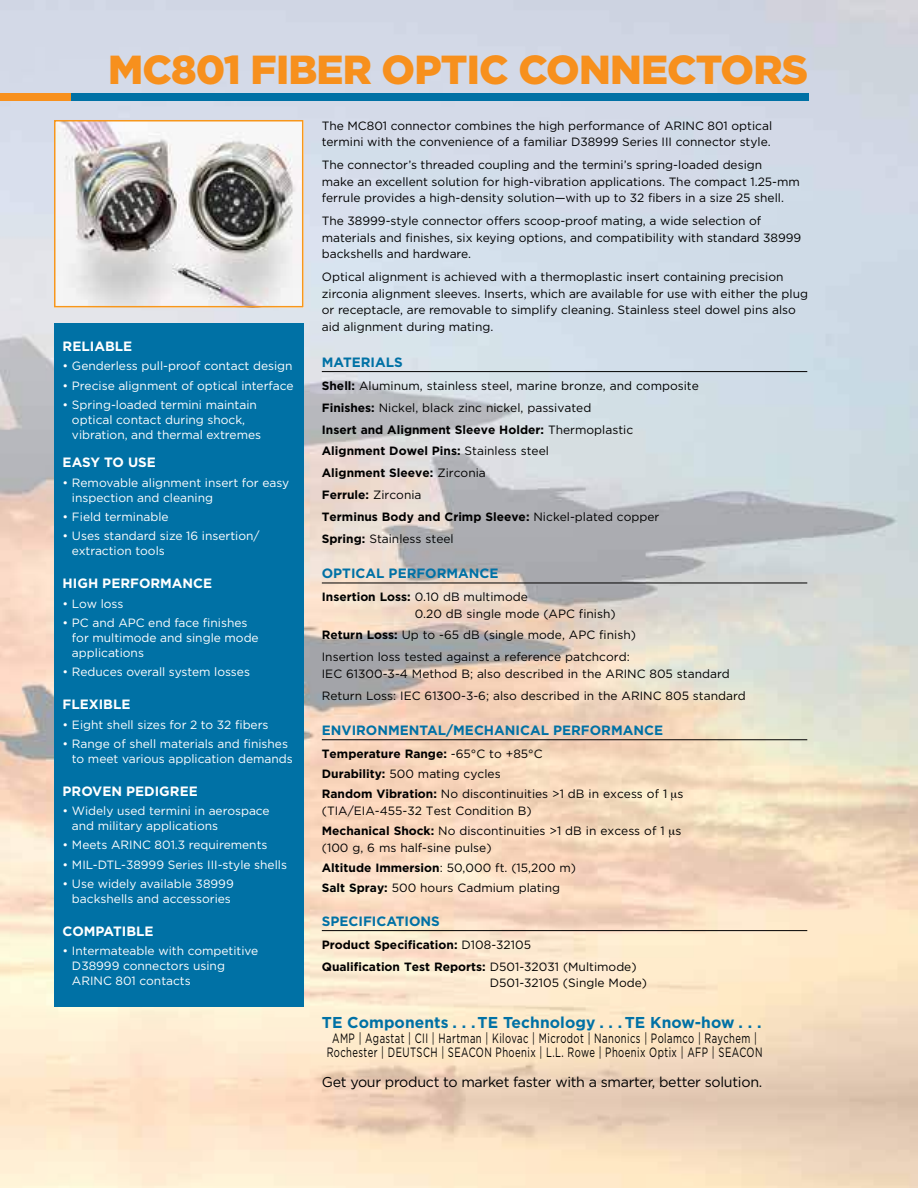
<style>
.page{position:relative;width:918px;height:1188px;background:#fff}
.page>*{position:absolute;margin:0;border:0;box-sizing:border-box;transform-origin:0 0}
.t1{font:900 40.5px "Gotham";letter-spacing:-.02em;color:#f7901d}
.t2{font:700 15.75px "Gotham";letter-spacing:.005em;color:#0071a5}
.t3{font:14.25px "Gotham";letter-spacing:-.02em;color:#000}
.t4{font:13.5px/15px "Gotham";letter-spacing:.045em;color:#000;text-align:center;scale:.7 1}
.t5{font:700 13.5px "Gotham";color:#0071a5}
.t6{font:700 13.5px "Gotham";color:#fff}
.t7{font:12px/16.5px "Gotham";color:#000}
.t8{font:12px/15px "Gotham";color:#fff}
.t9{font:700 12px/21.9px "Gotham";color:#000}
.s1{font-weight:700}
.s2{font-weight:400}
</style>
<div class="page">
<img style="left:0;top:0;width:918px;height:1188px">
<img style="left:57px;top:123px;width:243px;height:181px">
<div style="left:54px;top:120px;width:249px;height:187px;border:2px solid #f7971c"></div>
<div style="left:54px;top:323px;width:249px;height:684px;background:#0071a5"></div>
<hr style="left:322px;top:371px;width:485px;height:1px;background:#000">
<hr style="left:322px;top:583px;width:485px;height:1px;background:#000">
<hr style="left:322px;top:739px;width:485px;height:1px;background:#000">
<hr style="left:322px;top:930px;width:485px;height:1px;background:#000">
<div style="left:71px;top:93px;width:738px;height:7px;background:#0071a5"></div>
<div style="left:0;top:93px;width:71px;height:7px;background:#f7901d"></div>
<svg style="left:672px;top:793px;width:5px;height:8px"></svg>
<svg style="left:670px;top:830px;width:5px;height:8px"></svg>
<h1 class="t1" style="left:108px;top:52px;width:702px">MC801 FIBER OPTIC CONNECTORS</h1>
<p class="t6" style="left:63px;top:340px;width:71px">RELIABLE</p>
<p class="t8" style="left:63px;top:359px;width:231px">• Genderless pull-proof contact design</p>
<p class="t8" style="left:63px;top:379px;width:232px">• Precise alignment of optical interface</p>
<p class="t8" style="left:72px;top:398px;width:191px;text-indent:-9px">• Spring-loaded termini maintain optical contact during shock, vibration, and thermal extremes</p>
<p class="t6" style="left:63px;top:456px;width:95px">EASY TO USE</p>
<p class="t8" style="left:72px;top:475px;width:219px;text-indent:-9px">• Removable alignment insert for easy inspection and cleaning</p>
<p class="t8" style="left:63px;top:510px;width:107px">• Field terminable</p>
<p class="t8" style="left:72px;top:529px;width:189px;text-indent:-9px">• Uses standard size 16 insertion/ extraction tools</p>
<p class="t6" style="left:63px;top:577px;width:151px">HIGH PERFORMANCE</p>
<p class="t8" style="left:63px;top:596px;width:62px">• Low loss</p>
<p class="t8" style="left:72px;top:616px;width:188px;text-indent:-9px">• PC and APC end face finishes for multimode and single mode applications</p>
<p class="t8" style="left:63px;top:665px;width:189px">• Reduces overall system losses</p>
<p class="t6" style="left:63px;top:698px;width:69px">FLEXIBLE</p>
<p class="t8" style="left:63px;top:717px;width:207px">• Eight shell sizes for 2 to 32 fibers</p>
<p class="t8" style="left:72px;top:737px;width:222px;text-indent:-9px">• Range of shell materials and finishes to meet various application demands</p>
<p class="t6" style="left:63px;top:785px;width:137px">PROVEN PEDIGREE</p>
<p class="t8" style="left:72px;top:804px;width:199px;text-indent:-9px">• Widely used termini in aerospace and military applications</p>
<p class="t8" style="left:63px;top:838px;width:206px">• Meets ARINC 801.3 requirements</p>
<p class="t8" style="left:63px;top:858px;width:226px">• MIL-DTL-38999 Series III-style shells</p>
<p class="t8" style="left:63px;top:877px;width:173px;text-align:center">• Use widely available 38999 backshells and accessories</p>
<p class="t6" style="left:63px;top:925px;width:92px">COMPATIBLE</p>
<p class="t8" style="left:72px;top:944px;width:188px;text-indent:-9px">• Intermateable with competitive<br>D38999 connectors using<br>ARINC 801 contacts</p>
<p class="t7" style="left:322px;top:118px;width:452px">The MC801 connector combines the high performance of ARINC 801 optical termini with the convenience of a familiar D38999 Series III connector style.</p>
<p class="t7" style="left:322px;top:157px;width:480px">The connector’s threaded coupling and the termini’s spring-loaded design<br>make an excellent solution for high-vibration applications. The compact 1.25-mm ferrule provides a high-density solution—with up to 32 fibers in a size 25 shell.</p>
<p class="t7" style="left:322px;top:213px;width:481px">The 38999-style connector offers scoop-proof mating, a wide selection of materials and finishes, six keying options, and compatibility with standard 38999 backshells and hardware.</p>
<p class="t7" style="left:322px;top:269px;width:488px">Optical alignment is achieved with a thermoplastic insert containing precision zirconia alignment sleeves. Inserts, which are available for use with either the plug or receptacle, are removable to simplify cleaning. Stainless steel dowel pins also aid alignment during mating.</p>
<p class="t5" style="left:322px;top:356px;width:82px">MATERIALS</p>
<p class="t7" style="left:322px;top:375px;width:379px;line-height:21.9px"><span class="s1">Shell:</span> Aluminum, stainless steel, marine bronze, and composite <span class="s1">Finishes:</span> Nickel, black zinc nickel, passivated<br><span class="s1">Insert and Alignment Sleeve Holder:</span> Thermoplastic <span class="s1">Alignment Dowel Pins:</span> Stainless steel<br><span class="s1">Alignment Sleeve:</span> Zirconia<br><span class="s1">Ferrule:</span> Zirconia<br><span class="s1">Terminus Body and Crimp Sleeve:</span> Nickel-plated copper <span class="s1">Spring:</span> Stainless steel</p>
<p class="t5" style="left:322px;top:567px;width:178px">OPTICAL PERFORMANCE</p>
<p class="t7" style="left:415px;top:589px;width:202px;text-indent:-93px"><span class="s1">Insertion Loss:</span> 0.10 dB multimode<br>0.20 dB single mode (APC finish)</p>
<p class="t7" style="left:322px;top:625px;width:316px;line-height:21.9px"><span class="s1">Return Loss:</span> Up to -65 dB (single mode, APC finish)<br>Insertion loss tested against a reference patchcord:</p>
<p class="t7" style="left:322px;top:663px;width:426px;line-height:21.9px">IEC 61300-3-4 Method B; also described in the ARINC 805 standard<br>Return Loss: IEC 61300-3-6; also described in the ARINC 805 standard</p>
<p class="t5" style="left:322px;top:724px;width:343px">ENVIRONMENTAL/MECHANICAL PERFORMANCE</p>
<p class="t7" style="left:322px;top:744px;width:363px;line-height:20.2px"><span class="s1">Temperature Range:</span> -65°C to +85°C<br><span class="s1">Durability:</span> 500 mating cycles<br><span class="s1">Random Vibration:</span> No discontinuities &gt;1 dB in excess of 1 s</p>
<p class="t7" style="left:322px;top:801px;width:361px;line-height:20.2px">(TIA/EIA-455-32 Test Condition B)<br><span class="s1">Mechanical Shock:</span> No discontinuities &gt;1 dB in excess of 1 s</p>
<p class="t7" style="left:322px;top:838px;width:256px;line-height:20.2px">(100 g, 6 ms half-sine pulse)<br><span class="s1">Altitude Immersion</span>: 50,000 ft. (15,200 m)<br><span class="s1">Salt Spray:</span> 500 hours Cadmium plating</p>
<p class="t5" style="left:322px;top:915px;width:120px">SPECIFICATIONS</p>
<p class="t9" style="left:322px;top:934px;width:316px">Product Specification: <span class="s2">D108-32105<br></span>Qualification Test Reports: <span class="s2">D501-32031 (Multimode)</span></p>
<p class="t7" style="left:490px;top:975px;width:159px">D501-32105 (Single Mode)</p>
<h2 class="t2" style="left:322px;top:1016px;width:441px">TE Components . . . TE Technology . . . TE Know-how . . .</h2>
<p class="t4" style="left:327px;top:1031px;width:624px">AMP | Agastat | CII | Hartman | Kilovac | Microdot | Nanonics | Polamco | Raychem |<br>Rochester | DEUTSCH | SEACON Phoenix | L.L. Rowe | Phoenix Optix | AFP | SEACON</p>
<p class="t3" style="left:322px;top:1076px;width:442px">Get your product to market faster with a smarter, better solution.</p>
</div>
